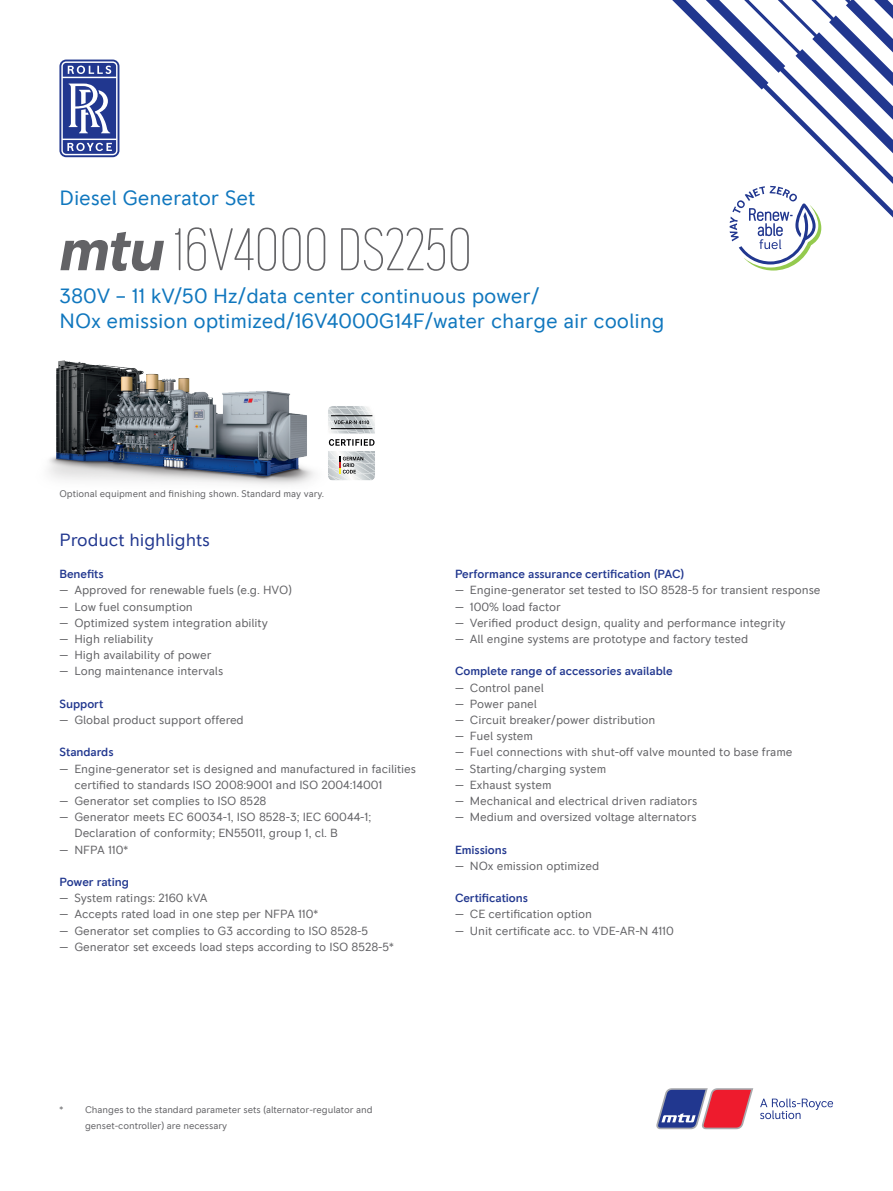
<style>
.page{position:relative;width:893px;height:1191px;background:#fff}
.page>*{position:absolute;margin:0;border:0;box-sizing:border-box;transform-origin:0 0}
.t1{font:200 condensed 60px "RR Pioneer";letter-spacing:-.015em;color:#636366}
.t2{font:21px/25.2px "RR Pioneer";letter-spacing:-.005em;color:#1077be}
.t3{font:18px "RR Pioneer";letter-spacing:-.005em;color:#21378f}
.t4{font:12px/16.2px "RR Pioneer";letter-spacing:-.005em;color:#636366}
.t5{font:500 12px "RR Pioneer";letter-spacing:-.005em;color:#21378f}
.t6{font:9.75px/16.2px "RR Pioneer";letter-spacing:-.005em;color:#636366}
.s1{font-weight:700;font-style:italic;font-stretch:normal}
</style>
<div class="page">
<img style="left:48px;top:360px;width:267px;height:125px">
<div style="left:321px;top:433px;width:61px;height:18px;border:1px solid #fff;border-radius:2px"></div>
<svg style="left:327px;top:406px;width:49px;height:75px"></svg>
<svg style="left:730px;top:230px;width:91px;height:40px"></svg>
<svg style="left:672px;top:0;width:221px;height:230px"></svg>
<svg style="left:59px;top:60px;width:60px;height:97px"></svg>
<svg style="left:760px;top:1098px;width:73px;height:21px"></svg>
<svg style="left:656px;top:1088px;width:97px;height:41px"></svg>
<h2 class="t2" style="left:60px;top:186px;width:197px">Diesel Generator Set</h2>
<h1 class="t1" style="left:60px;top:216px;width:414px"><span class="s1">mtu</span> 16V4000 DS2250</h1>
<h2 class="t2" style="left:60px;top:283px;width:606px">380V – 11 kV/50 Hz/data center continuous power/<br>NOx emission optimized/16V4000G14F/water charge air cooling</h2>
<p class="t6" style="left:60px;top:485px;width:266px">Optional equipment and finishing shown. Standard may vary.</p>
<h3 class="t3" style="left:60px;top:529px;width:152px">Product highlights</h3>
<p class="t5" style="left:60px;top:567px;width:46px">Benefits</p>
<p class="t4" style="left:60px;top:582px;width:234px">— Approved for renewable fuels (e.g. HVO)</p>
<p class="t4" style="left:60px;top:598px;width:135px">— Low fuel consumption</p>
<p class="t4" style="left:60px;top:614px;width:210px">— Optimized system integration ability</p>
<p class="t4" style="left:60px;top:631px;width:95px">— High reliability</p>
<p class="t4" style="left:60px;top:647px;width:154px">— High availability of power</p>
<p class="t4" style="left:60px;top:663px;width:165px">— Long maintenance intervals</p>
<p class="t5" style="left:60px;top:696px;width:45px">Support</p>
<p class="t4" style="left:60px;top:712px;width:186px">— Global product support offered</p>
<p class="t5" style="left:60px;top:745px;width:56px">Standards</p>
<p class="t4" style="left:74px;top:760px;width:343px;text-indent:-15px">— Engine-generator set is designed and manufactured in facilities certified to standards ISO 2008:9001 and ISO 2004:14001</p>
<p class="t4" style="left:60px;top:793px;width:208px">— Generator set complies to ISO 8528</p>
<p class="t4" style="left:74px;top:809px;width:298px;text-indent:-15px">— Generator meets EC 60034-1, ISO 8528-3; IEC 60044-1;<br>Declaration of conformity; EN55011, group 1, cl. B</p>
<p class="t4" style="left:60px;top:841px;width:70px">— NFPA 110*</p>
<p class="t5" style="left:60px;top:874px;width:71px">Power rating</p>
<p class="t4" style="left:60px;top:890px;width:149px">— System ratings: 2160 kVA</p>
<p class="t4" style="left:60px;top:906px;width:260px">— Accepts rated load in one step per NFPA 110*</p>
<p class="t4" style="left:60px;top:922px;width:310px">— Generator set complies to G3 according to ISO 8528-5</p>
<p class="t4" style="left:60px;top:938px;width:336px">— Generator set exceeds load steps according to ISO 8528-5*</p>
<p class="t5" style="left:455px;top:567px;width:231px">Performance assurance certification (PAC)</p>
<p class="t4" style="left:455px;top:582px;width:367px">— Engine-generator set tested to ISO 8528-5 for transient response</p>
<p class="t4" style="left:455px;top:598px;width:107px">— 100% load factor</p>
<p class="t4" style="left:455px;top:614px;width:332px">— Verified product design, quality and performance integrity</p>
<p class="t4" style="left:455px;top:631px;width:295px">— All engine systems are prototype and factory tested</p>
<p class="t5" style="left:455px;top:664px;width:219px">Complete range of accessories available</p>
<p class="t4" style="left:455px;top:679px;width:90px">— Control panel</p>
<p class="t4" style="left:455px;top:695px;width:83px">— Power panel</p>
<p class="t4" style="left:455px;top:712px;width:202px">— Circuit breaker/power distribution</p>
<p class="t4" style="left:455px;top:728px;width:80px">— Fuel system</p>
<p class="t4" style="left:455px;top:744px;width:339px">— Fuel connections with shut-off valve mounted to base frame</p>
<p class="t4" style="left:455px;top:760px;width:153px">— Starting/charging system</p>
<p class="t4" style="left:455px;top:776px;width:98px">— Exhaust system</p>
<p class="t4" style="left:455px;top:793px;width:244px">— Mechanical and electrical driven radiators</p>
<p class="t4" style="left:455px;top:809px;width:243px">— Medium and oversized voltage alternators</p>
<p class="t5" style="left:455px;top:842px;width:54px">Emissions</p>
<p class="t4" style="left:455px;top:857px;width:146px">— NOx emission optimized</p>
<p class="t5" style="left:455px;top:891px;width:74px">Certifications</p>
<p class="t4" style="left:455px;top:906px;width:139px">— CE certification option</p>
<p class="t4" style="left:455px;top:922px;width:220px">— Unit certificate acc. to VDE-AR-N 4110</p>
<p class="t6" style="left:85px;top:1101px;width:289px;text-indent:-26px">* Changes to the standard parameter sets (alternator-regulator and genset-controller) are necessary</p>
</div>
